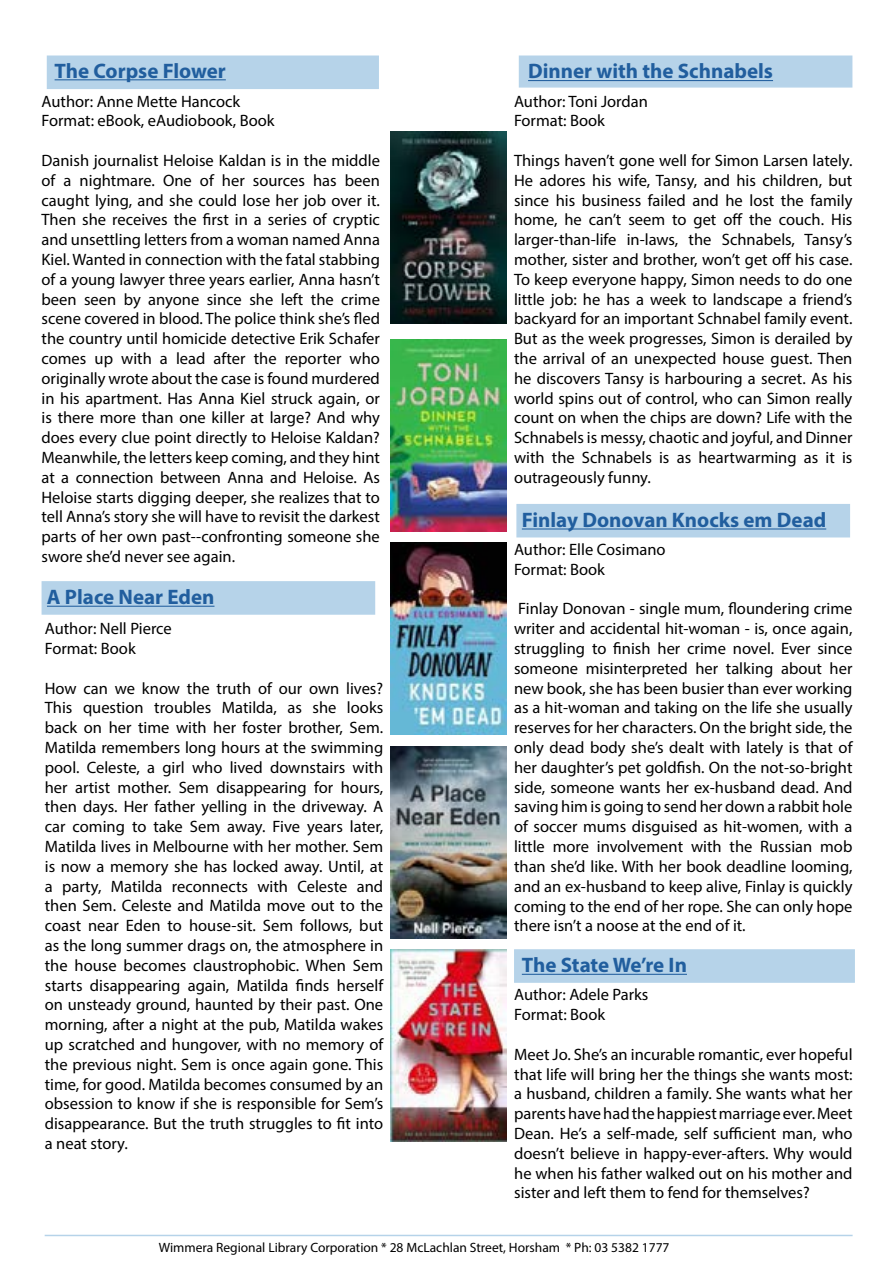
<style>
.page{position:relative;width:893px;height:1263px;background:#fff}
.page>*{position:absolute;margin:0;border:0;box-sizing:border-box;transform-origin:0 0}
.t1{font:700 21px "Myriad Pro";color:#215e9e}
.t2{font:16.5px/19.8px "Myriad Pro";color:#000}
.t3{font:13.5px "Myriad Pro";color:#000}
</style>
<div class="page">
<hr style="left:45px;top:1235px;width:808px;height:1px;background:#b3d2e9">
<div style="left:519px;top:56px;width:333px;height:32px;background:#b3d2e9;border:2px solid #b3d2e9"></div>
<hr style="left:528px;top:80px;width:245px;height:1px;background:#215e9e">
<img style="left:391px;top:132px;width:115px;height:192px">
<img style="left:391px;top:340px;width:115px;height:191px">
<img style="left:391px;top:543px;width:115px;height:191px">
<div style="left:516px;top:504px;width:334px;height:33px;background:#b3d2e9"></div>
<img style="left:391px;top:746px;width:115px;height:192px">
<hr style="left:522px;top:528px;width:304px;height:1px;background:#215e9e">
<div style="left:42px;top:581px;width:333px;height:34px;background:#b3d2e9;border:2px solid #b3d2e9"></div>
<hr style="left:47px;top:606px;width:167px;height:1px;background:#215e9e">
<div style="left:47px;top:56px;width:332px;height:33px;background:#b3d2e9"></div>
<hr style="left:55px;top:79px;width:171px;height:1px;background:#215e9e">
<div style="left:514px;top:949px;width:341px;height:34px;background:#b3d2e9;border:2px solid #b3d2e9"></div>
<hr style="left:522px;top:974px;width:165px;height:1px;background:#215e9e">
<img style="left:391px;top:949px;width:115px;height:192px">
<p class="t1" style="left:55px;top:57px;width:173px">The Corpse Flower</p>
<p class="t2" style="left:42px;top:91px;width:235px">Author: Anne Mette Hancock<br>Format: eBook, eAudiobook, Book</p>
<p class="t2" style="left:42px;top:150px;width:340px;text-align:justify">Danish journalist Heloise Kaldan is in the middle of a nightmare. One of her sources has been caught lying, and she could lose her job over it.<br>Then she receives the first in a series of cryptic and unsettling letters from a woman named Anna Kiel. Wanted in connection with the fatal stabbing of a young lawyer three years earlier, Anna hasn’t been seen by anyone since she left the crime scene covered in blood. The police think she’s fled the country until homicide detective Erik Schafer comes up with a lead after the reporter who originally wrote about the case is found murdered in his apartment. Has Anna Kiel struck again, or is there more than one killer at large? And why does every clue point directly to Heloise Kaldan?<br>Meanwhile, the letters keep coming, and they hint at a connection between Anna and Heloise. As Heloise starts digging deeper, she realizes that to tell Anna’s story she will have to revisit the darkest parts of her own past--confronting someone she swore she’d never see again.</p>
<p class="t1" style="left:47px;top:583px;width:169px">A Place Near Eden</p>
<p class="t2" style="left:45px;top:618px;width:128px">Author: Nell Pierce<br>Format: Book</p>
<p class="t2" style="left:45px;top:678px;width:340px;text-align:justify">How can we know the truth of our own lives?<br>This question troubles Matilda, as she looks back on her time with her foster brother, Sem.<br>Matilda remembers long hours at the swimming pool. Celeste, a girl who lived downstairs with her artist mother. Sem disappearing for hours, then days. Her father yelling in the driveway. A car coming to take Sem away. Five years later, Matilda lives in Melbourne with her mother. Sem is now a memory she has locked away. Until, at a party, Matilda reconnects with Celeste and then Sem. Celeste and Matilda move out to the coast near Eden to house-sit. Sem follows, but as the long summer drags on, the atmosphere in the house becomes claustrophobic. When Sem starts disappearing again, Matilda finds herself on unsteady ground, haunted by their past. One morning, after a night at the pub, Matilda wakes up scratched and hungover, with no memory of the previous night. Sem is once again gone. This time, for good. Matilda becomes consumed by an obsession to know if she is responsible for Sem’s disappearance. But the truth struggles to fit into a neat story.</p>
<p class="t1" style="left:528px;top:58px;width:246px">Dinner with the Schnabels</p>
<p class="t2" style="left:514px;top:91px;width:135px">Author: Toni Jordan<br>Format: Book</p>
<p class="t2" style="left:514px;top:150px;width:340px;text-align:justify">Things haven’t gone well for Simon Larsen lately.<br>He adores his wife, Tansy, and his children, but since his business failed and he lost the family home, he can’t seem to get off the couch. His larger-than-life in-laws, the Schnabels, Tansy’s mother, sister and brother, won’t get off his case.<br>To keep everyone happy, Simon needs to do one little job: he has a week to landscape a friend’s backyard for an important Schnabel family event.<br>But as the week progresses, Simon is derailed by the arrival of an unexpected house guest. Then he discovers Tansy is harbouring a secret. As his world spins out of control, who can Simon really count on when the chips are down? Life with the Schnabels is messy, chaotic and joyful, and Dinner with the Schnabels is as heartwarming as it is outrageously funny.</p>
<p class="t1" style="left:522px;top:506px;width:306px">Finlay Donovan Knocks em Dead</p>
<p class="t2" style="left:514px;top:539px;width:153px">Author: Elle Cosimano<br>Format: Book</p>
<p class="t2" style="left:514px;top:599px;width:340px;text-align:justify">Finlay Donovan - single mum, floundering crime writer and accidental hit-woman - is, once again, struggling to finish her crime novel. Ever since someone misinterpreted her talking about her new book, she has been busier than ever working as a hit-woman and taking on the life she usually reserves for her characters. On the bright side, the only dead body she’s dealt with lately is that of her daughter’s pet goldfish. On the not-so-bright side, someone wants her ex-husband dead. And saving him is going to send her down a rabbit hole of soccer mums disguised as hit-women, with a little more involvement with the Russian mob than she’d like. With her book deadline looming, and an ex-husband to keep alive, Finlay is quickly coming to the end of her rope. She can only hope there isn’t a noose at the end of it.</p>
<p class="t1" style="left:522px;top:951px;width:167px">The State We’re In</p>
<p class="t2" style="left:514px;top:985px;width:136px">Author: Adele Parks<br>Format: Book</p>
<p class="t2" style="left:514px;top:1044px;width:340px;text-align:justify">Meet Jo. She’s an incurable romantic, ever hopeful that life will bring her the things she wants most: a husband, children a family. She wants what her parents have had the happiest marriage ever. Meet Dean. He’s a self-made, self sufficient man, who doesn’t believe in happy-ever-afters. Why would he when his father walked out on his mother and sister and left them to fend for themselves?</p>
<p class="t3" style="left:159px;top:1239px;width:512px">Wimmera Regional Library Corporation * 28 McLachlan Street, Horsham * Ph: 03 5382 1777</p>
</div>
